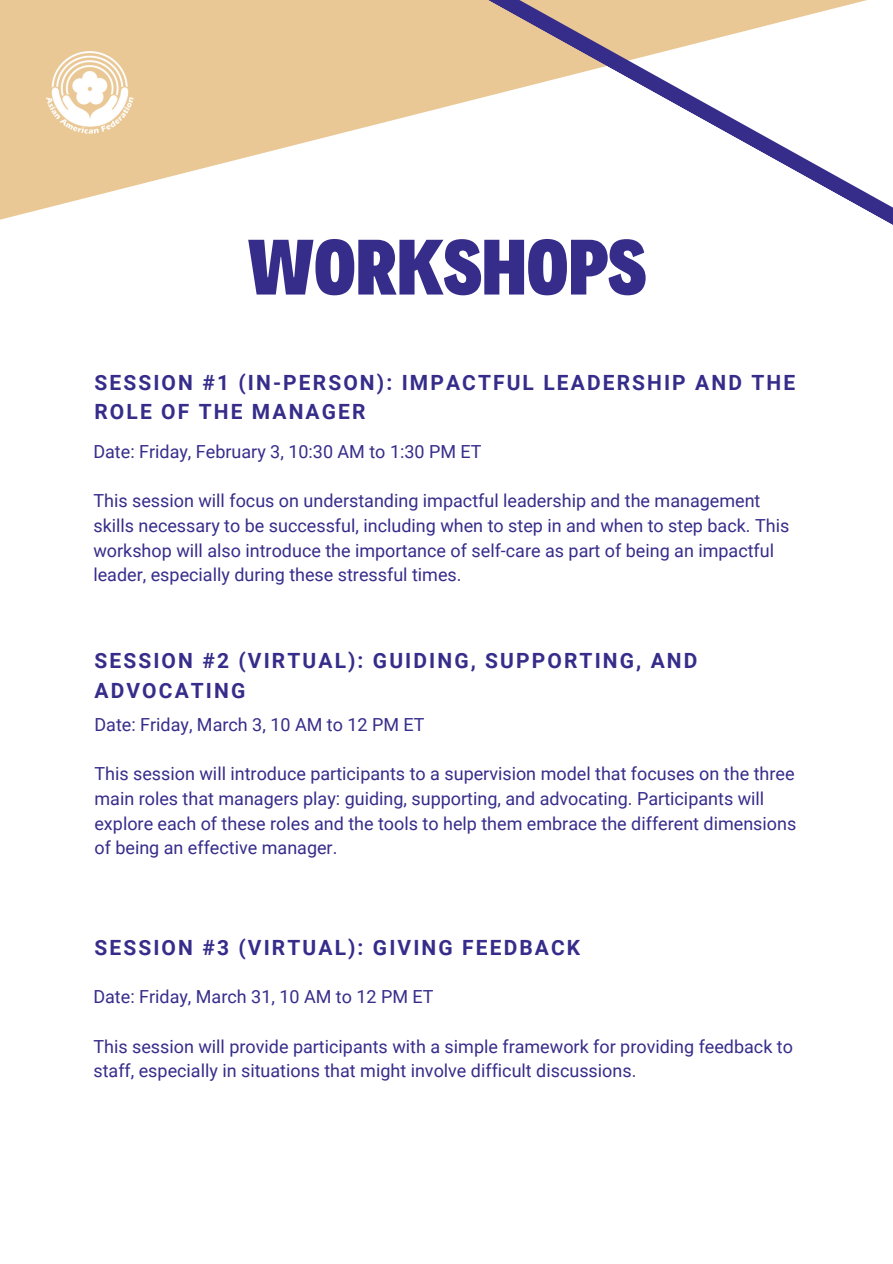
<style>
.page{position:relative;width:893px;height:1264px;background:#fff}
.page>*{position:absolute;margin:0;border:0;box-sizing:border-box;transform-origin:0 0}
.t1{font:900 79.35px "Decalotype";color:#362d8b}
.t2{font:700 21px/29.2px "Roboto";letter-spacing:.1em;color:#362d8b}
.t3{font:18px/24.8px "Roboto";color:#362d8b}
</style>
<div class="page">
<svg style="left:0;top:0;width:458px;height:220px;fill:#eac896"></svg>
<svg style="left:458px;top:0;width:434px;height:225px"></svg>
<img style="left:42px;top:41px;width:97px;height:96px">
<h1 class="t1" style="left:248px;top:214px;width:400px">WORKSHOPS</h1>
<p class="t2" style="left:94px;top:368px;width:702px">SESSION #1 (IN-PERSON): IMPACTFUL LEADERSHIP AND THE<br>ROLE OF THE MANAGER</p>
<p class="t3" style="left:93px;top:439px;width:389px">Date: Friday, February 3, 10:30 AM to 1:30 PM ET</p>
<p class="t3" style="left:93px;top:488px;width:697px">This session will focus on understanding impactful leadership and the management skills necessary to be successful, including when to step in and when to step back. This workshop will also introduce the importance of self-care as part of being an impactful leader, especially during these stressful times.</p>
<p class="t2" style="left:94px;top:646px;width:604px">SESSION #2 (VIRTUAL): GUIDING, SUPPORTING, AND<br>ADVOCATING</p>
<p class="t3" style="left:94px;top:712px;width:331px">Date: Friday, March 3, 10 AM to 12 PM ET</p>
<p class="t3" style="left:94px;top:761px;width:703px">This session will introduce participants to a supervision model that focuses on the three main roles that managers play: guiding, supporting, and advocating. Participants will explore each of these roles and the tools to help them embrace the different dimensions of being an effective manager.</p>
<p class="t2" style="left:94px;top:933px;width:487px">SESSION #3 (VIRTUAL): GIVING FEEDBACK</p>
<p class="t3" style="left:93px;top:984px;width:341px">Date: Friday, March 31, 10 AM to 12 PM ET</p>
<p class="t3" style="left:93px;top:1034px;width:701px">This session will provide participants with a simple framework for providing feedback to staff, especially in situations that might involve difficult discussions.</p>
</div>
